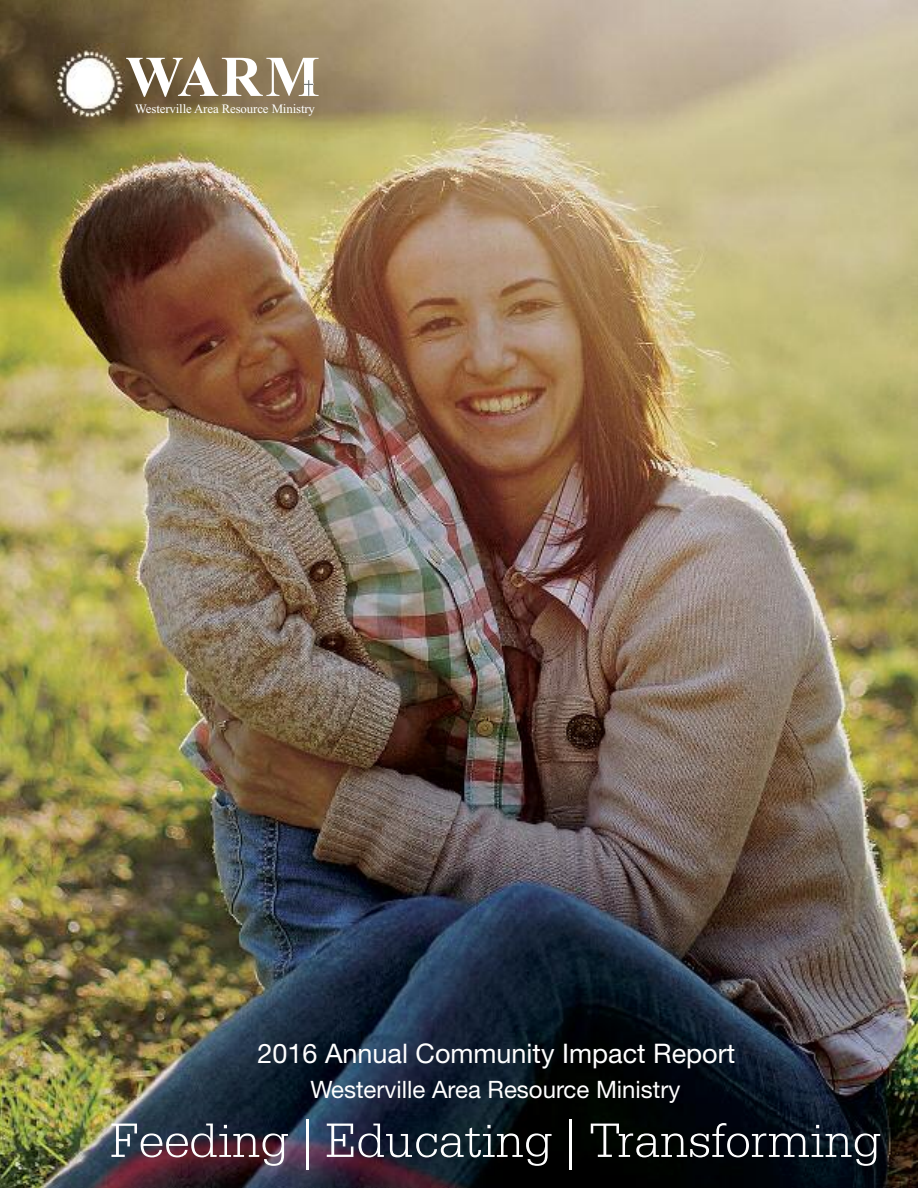
<style>
.page{position:relative;width:918px;height:1188px;background:#fff}
.page>*{position:absolute;margin:0;border:0;box-sizing:border-box;transform-origin:0 0}
.t1{font:700 57.6px "Times New Roman";color:#fff}
.t2{font:300 51px "Serifa Std";color:#fff}
.t3{font:27px "Helvetica Neue LT Std";color:#fff}
.t4{font:24px "Helvetica Neue LT Std";color:#fff}
.t5{font:12.9px "Times New Roman";letter-spacing:-.01em;color:#fff}
</style>
<div class="page">
<img style="left:0;top:0;width:918px;height:1188px">
<img style="left:53px;top:44px;width:71px;height:82px">
<svg style="left:304px;top:78px;width:10px;height:18px"></svg>
<h1 class="t1" style="left:126px;top:42px;width:196px">WARM</h1>
<p class="t5" style="left:135px;top:101px;width:182px">Westerville Area Resource Ministry</p>
<p class="t3" style="left:257px;top:1044px;width:479px">2016 Annual Community Impact Report</p>
<p class="t4" style="left:310px;top:1081px;width:372px">Westerville Area Resource Ministry</p>
<h2 class="t2" style="left:110px;top:1124px;width:772px">Feeding | Educating | Transforming</h2>
</div>
